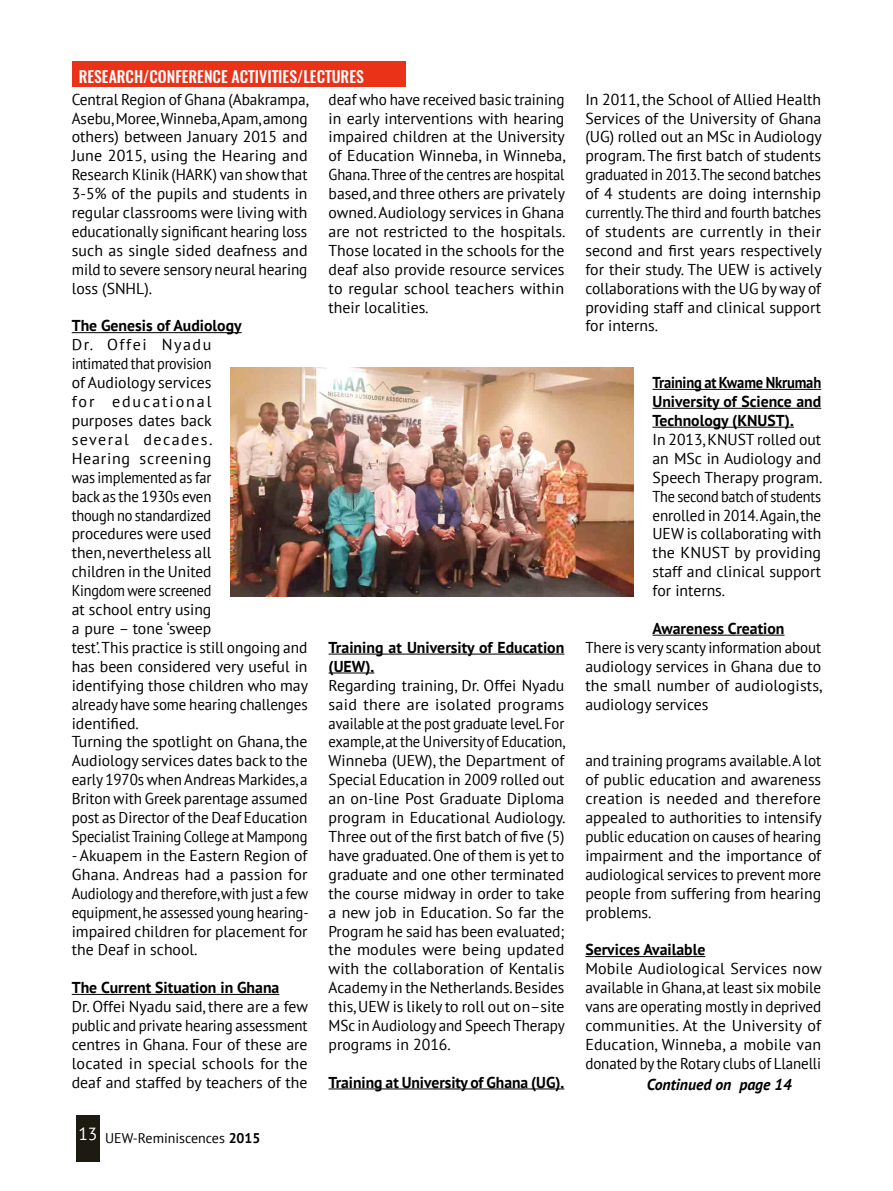
<style>
.page{position:relative;width:893px;height:1191px;background:#fff}
.page>*{position:absolute;margin:0;border:0;box-sizing:border-box;transform-origin:0 0}
.t1{font:15.75px/18.9px "PT Sans";color:#000;text-align:justify}
.t2{font:15.75px/18.9px "PT Sans";color:#000;text-align:justify;scale:.96 1}
.t3{font:700 15.75px/18.9px "PT Sans";color:#000}
.t4{font:15.75px/18.9px "PT Sans";color:#000;text-align:justify;scale:.95 1}
.t5{font:700 15.75px/18.9px "PT Sans";color:#000;text-align:justify;scale:.92 1}
.t6{font:500 15.75px "Oswald";color:#fff}
.t7{font:italic 700 15.75px "PT Sans";color:#000}
.t8{font:14px "PT Sans";color:#000}
.s1{font-weight:700}
</style>
<div class="page">
<div style="left:76px;top:1115px;width:24px;height:46px;background:#1d1b11"></div>
<div style="left:72px;top:61px;width:334px;height:26px;background:#ea3218"></div>
<hr style="left:72px;top:332px;width:170px;height:1px;background:#000">
<hr style="left:72px;top:994px;width:207px;height:1px;background:#000">
<hr style="left:329px;top:653px;width:235px;height:1px;background:#000">
<hr style="left:329px;top:672px;width:45px;height:1px;background:#000">
<hr style="left:329px;top:1088px;width:235px;height:1px;background:#000">
<hr style="left:652px;top:389px;width:169px;height:1px;background:#000">
<hr style="left:652px;top:408px;width:169px;height:1px;background:#000">
<hr style="left:652px;top:427px;width:142px;height:1px;background:#000">
<hr style="left:652px;top:635px;width:132px;height:1px;background:#000">
<hr style="left:585px;top:956px;width:120px;height:1px;background:#000">
<img style="left:231px;top:368px;width:402px;height:229px">
<p class="t6" style="left:79px;top:65px;width:287px">RESEARCH/CONFERENCE ACTIVITIES/LECTURES</p>
<p class="t1" style="left:72px;top:89px;width:238px">Central Region of Ghana (Abakrampa, Asebu, Moree, Winneba, Apam, among others) between January 2015 and June 2015, using the Hearing and Research Klinik (HARK) van show that 3-5% of the pupils and students in regular classrooms were living with educationally significant hearing loss such as single sided deafness and mild to severe sensory neural hearing loss (SNHL).</p>
<p class="t3" style="left:72px;top:316px;width:171px">The Genesis of Audiology</p>
<p class="t1" style="left:72px;top:335px;width:238px;text-align:left">Dr. Offei Nyadu<br>intimated that provision<br>of Audiology services<br>for educational<br>purposes dates back<br>several decades.<br>Hearing screening<br>was implemented as far<br>back as the 1930s even<br>though no standardized<br>procedures were used<br>then, nevertheless all<br>children in the United<br>Kingdom were screened<br>at school entry using<br>a pure – tone ‘sweep<br>test’. This practice is still ongoing and has been considered very useful in identifying those children who may already have some hearing challenges identified.<br>Turning the spotlight on Ghana, the<br>Audiology services dates back to the early 1970s when Andreas Markides, a<br>Briton with Greek parentage assumed post as Director of the Deaf Education<br>Specialist Training College at Mampong</p>
<p class="t1" style="left:72px;top:845px;width:238px">- Akuapem in the Eastern Region of Ghana. Andreas had a passion for Audiology and therefore, with just a few equipment, he assessed young hearing&shy;impaired children for placement for the Deaf in school.</p>
<p class="t3" style="left:72px;top:978px;width:209px">The Current Situation in Ghana</p>
<p class="t1" style="left:72px;top:996px;width:238px">Dr. Offei Nyadu said, there are a few public and private hearing assessment centres in Ghana. Four of these are located in special schools for the deaf and staffed by teachers of the</p>
<p class="t2" style="left:329px;top:89px;width:248px">deaf who have received basic training in early interventions with hearing impaired children at the University of Education Winneba, in Winneba, Ghana. Three of the centres are hospital based, and three others are privately owned. Audiology services in Ghana are not restricted to the hospitals.<br>Those located in the schools for the deaf also provide resource services to regular school teachers within their localities.</p>
<p class="t3" style="left:329px;top:637px;width:237px">Training at University of Education (UEW).</p>
<p class="t1" style="left:329px;top:675px;width:239px">Regarding training, Dr. Offei Nyadu said there are isolated programs available at the post graduate level. For example, at the University of Education, Winneba (UEW), the Department of Special Education in 2009 rolled out an on-line Post Graduate Diploma program in Educational Audiology.<br>Three out of the first batch of five (5) have graduated. One of them is yet to graduate and one other terminated the course midway in order to take a new job in Education. So far the Program he said has been evaluated; the modules were being updated with the collaboration of Kentalis Academy in the Netherlands. Besides this, UEW is likely to roll out on–site MSc in Audiology and Speech Therapy programs in 2016.</p>
<p class="t3" style="left:329px;top:1072px;width:237px">Training at University of Ghana (UG).</p>
<p class="t8" style="left:78px;top:1129px;width:184px"><sup>13</sup> UEW-Reminiscences <span class="s1">2015</span></p>
<p class="t1" style="left:585px;top:89px;width:238px">In 2011, the School of Allied Health Services of the University of Ghana (UG) rolled out an MSc in Audiology program. The first batch of students graduated in 2013. The second batches of 4 students are doing internship currently. The third and fourth batches of students are currently in their second and first years respectively for their study. The UEW is actively collaborations with the UG by way of providing staff and clinical support for interns.</p>
<p class="t5" style="left:652px;top:373px;width:185px">Training at Kwame Nkrumah University of Science and Technology (KNUST).</p>
<p class="t1" style="left:652px;top:429px;width:171px">In 2013, KNUST rolled out an MSc in Audiology and Speech Therapy program.<br>The second batch of students enrolled in 2014. Again, the UEW is collaborating with the KNUST by providing staff and clinical support for interns.</p>
<p class="t3" style="left:652px;top:618px;width:134px">Awareness Creation</p>
<p class="t4" style="left:585px;top:637px;width:251px">There is very scanty information about audiology services in Ghana due to the small number of audiologists, audiology services</p>
<p class="t1" style="left:585px;top:751px;width:238px">and training programs available. A lot of public education and awareness creation is needed and therefore appealed to authorities to intensify public education on causes of hearing impairment and the importance of audiological services to prevent more people from suffering from hearing problems.</p>
<p class="t3" style="left:585px;top:940px;width:121px">Services Available</p>
<p class="t1" style="left:585px;top:959px;width:238px">Mobile Audiological Services now available in Ghana, at least six mobile vans are operating mostly in deprived communities. At the University of Education, Winneba, a mobile van donated by the Rotary clubs of Llanelli</p>
<p class="t7" style="left:647px;top:1074px;width:146px">Continued on page 14</p>
</div>
